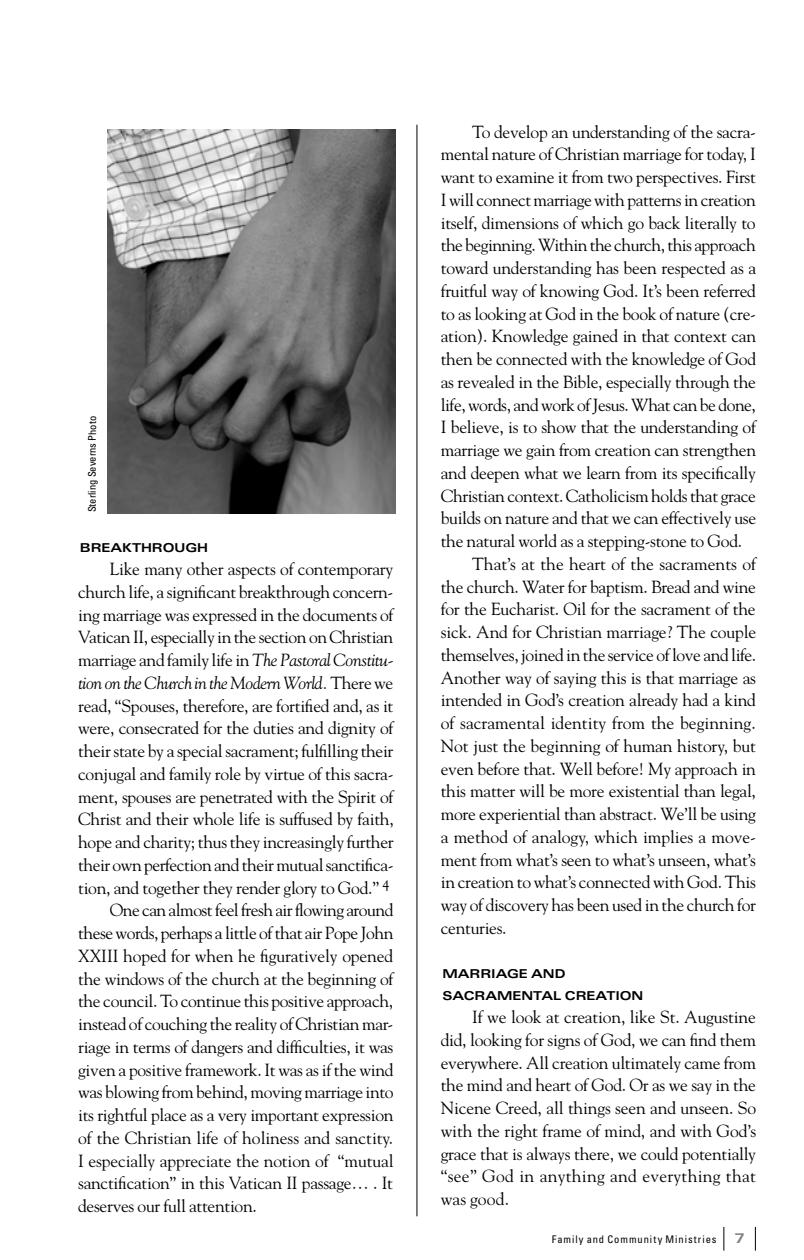
<style>
.page{position:relative;width:804px;height:1260px;background:#fff}
.page>*{position:absolute;margin:0;border:0;box-sizing:border-box;transform-origin:0 0}
.t1{font:17.5px/22.8px "Goudy";letter-spacing:-.015em;color:#000;text-align:justify}
.t2{font:italic 17.5px "Goudy";letter-spacing:-.025em;color:#000}
.t3{font:700 expanded 14px "Univers";color:#808285}
.t4{font:700 expanded 12.25px/22.8px "Univers";letter-spacing:-.005em;color:#000}
.t5{font:condensed 10.5px "Univers";letter-spacing:.09em;color:#000}
.t6{font:condensed 10.5px "Univers";color:#000}
.s1{font-style:italic}
.s2{font-style:normal}
</style>
<div class="page">
<svg style="left:754px;top:1227px;width:1px;height:24px"></svg>
<svg style="left:723px;top:1227px;width:1px;height:24px"></svg>
<hr style="left:416px;top:125px;width:1px;height:1091px;background:#000">
<img style="left:107px;top:129px;width:288px;height:384px">
<p class="t6" style="left:86px;top:512px;width:98px;rotate:-90deg">Sterling Severns Photo</p>
<p class="t4" style="left:80px;top:536px;width:129px">BREAKTHROUGH</p>
<p class="t1" style="left:110px;top:557px;width:285px">Like many other aspects of contemporary</p>
<p class="t1" style="left:78px;top:580px;width:316px">church life, a significant breakthrough concern-</p>
<p class="t1" style="left:78px;top:603px;width:316px">ing marriage was expressed in the documents of</p>
<p class="t1" style="left:78px;top:625px;width:316px">Vatican II, especially in the section on Christian</p>
<p class="t1" style="left:78px;top:648px;width:317px">marriage and family life in <span class="s1">The Pastoral Constitu-</span></p>
<p class="t2" style="left:78px;top:672px;width:316px">tion on the Church in the Modern World. <span class="s2">There we</span></p>
<p class="t1" style="left:78px;top:694px;width:316px">read, “Spouses, therefore, are fortified and, as it</p>
<p class="t1" style="left:78px;top:716px;width:316px">were, consecrated for the duties and dignity of</p>
<p class="t1" style="left:78px;top:739px;width:316px">their state by a special sacrament; fulfilling their</p>
<p class="t1" style="left:78px;top:762px;width:317px">conjugal and family role by virtue of this sacra-</p>
<p class="t1" style="left:78px;top:785px;width:316px">ment, spouses are penetrated with the Spirit of</p>
<p class="t1" style="left:78px;top:807px;width:317px">Christ and their whole life is suffused by faith,</p>
<p class="t1" style="left:78px;top:830px;width:317px">hope and charity; thus they increasingly further</p>
<p class="t1" style="left:78px;top:853px;width:317px">their own perfection and their mutual sanctifica-</p>
<p class="t1" style="left:78px;top:876px;width:312px">tion, and together they render glory to God.” <sup>4</sup></p>
<p class="t1" style="left:110px;top:898px;width:285px">One can almost feel fresh air flowing around</p>
<p class="t1" style="left:78px;top:921px;width:316px">these words, perhaps a little of that air Pope John</p>
<p class="t1" style="left:78px;top:944px;width:316px">XXIII hoped for when he figuratively opened</p>
<p class="t1" style="left:78px;top:967px;width:316px">the windows of the church at the beginning of</p>
<p class="t1" style="left:78px;top:989px;width:316px">the council. To continue this positive approach,</p>
<p class="t1" style="left:78px;top:1012px;width:316px">instead of couching the reality of Christian mar-</p>
<p class="t1" style="left:78px;top:1035px;width:317px">riage in terms of dangers and difficulties, it was</p>
<p class="t1" style="left:78px;top:1058px;width:317px">given a positive framework. It was as if the wind</p>
<p class="t1" style="left:78px;top:1080px;width:317px">was blowing from behind, moving marriage into</p>
<p class="t1" style="left:78px;top:1103px;width:317px">its rightful place as a very important expression</p>
<p class="t1" style="left:78px;top:1126px;width:316px">of the Christian life of holiness and sanctity.</p>
<p class="t1" style="left:78px;top:1149px;width:317px">I especially appreciate the notion of “mutual</p>
<p class="t1" style="left:78px;top:1171px;width:316px">sanctification” in this Vatican II passage… . It</p>
<p class="t1" style="left:78px;top:1194px;width:180px">deserves our full attention.</p>
<p class="t1" style="left:472px;top:120px;width:285px">To develop an understanding of the sacra-</p>
<p class="t1" style="left:440px;top:142px;width:316px">mental nature of Christian marriage for today, I</p>
<p class="t1" style="left:440px;top:165px;width:316px">want to examine it from two perspectives. First</p>
<p class="t1" style="left:440px;top:188px;width:316px">I will connect marriage with patterns in creation</p>
<p class="t1" style="left:440px;top:211px;width:316px">itself, dimensions of which go back literally to</p>
<p class="t1" style="left:440px;top:233px;width:316px">the beginning. Within the church, this approach</p>
<p class="t1" style="left:440px;top:256px;width:317px">toward understanding has been respected as a</p>
<p class="t1" style="left:440px;top:279px;width:316px">fruitful way of knowing God. It’s been referred</p>
<p class="t1" style="left:440px;top:302px;width:316px">to as looking at God in the book of nature (cre-</p>
<p class="t1" style="left:440px;top:324px;width:317px">ation). Knowledge gained in that context can</p>
<p class="t1" style="left:440px;top:347px;width:317px">then be connected with the knowledge of God</p>
<p class="t1" style="left:440px;top:370px;width:317px">as revealed in the Bible, especially through the</p>
<p class="t1" style="left:440px;top:393px;width:316px">life, words, and work of Jesus. What can be done,</p>
<p class="t1" style="left:440px;top:415px;width:316px">I believe, is to show that the understanding of</p>
<p class="t1" style="left:440px;top:438px;width:317px">marriage we gain from creation can strengthen</p>
<p class="t1" style="left:440px;top:461px;width:316px">and deepen what we learn from its specifically</p>
<p class="t1" style="left:440px;top:484px;width:317px">Christian context. Catholicism holds that grace</p>
<p class="t1" style="left:440px;top:506px;width:317px">builds on nature and that we can effectively use</p>
<p class="t1" style="left:440px;top:529px;width:303px">the natural world as a stepping-stone to God.</p>
<p class="t1" style="left:472px;top:552px;width:285px">That’s at the heart of the sacraments of</p>
<p class="t1" style="left:440px;top:575px;width:316px">the church. Water for baptism. Bread and wine</p>
<p class="t1" style="left:440px;top:597px;width:316px">for the Eucharist. Oil for the sacrament of the</p>
<p class="t1" style="left:440px;top:620px;width:317px">sick. And for Christian marriage? The couple</p>
<p class="t1" style="left:440px;top:643px;width:317px">themselves, joined in the service of love and life.</p>
<p class="t1" style="left:440px;top:666px;width:316px">Another way of saying this is that marriage as</p>
<p class="t1" style="left:440px;top:688px;width:316px">intended in God’s creation already had a kind</p>
<p class="t1" style="left:440px;top:711px;width:316px">of sacramental identity from the beginning.</p>
<p class="t1" style="left:440px;top:734px;width:316px">Not just the beginning of human history, but</p>
<p class="t1" style="left:440px;top:757px;width:316px">even before that. Well before! My approach in</p>
<p class="t1" style="left:440px;top:779px;width:316px">this matter will be more existential than legal,</p>
<p class="t1" style="left:440px;top:802px;width:316px">more experiential than abstract. We’ll be using</p>
<p class="t1" style="left:440px;top:825px;width:316px">a method of analogy, which implies a move-</p>
<p class="t1" style="left:440px;top:848px;width:317px">ment from what’s seen to what’s unseen, what’s</p>
<p class="t1" style="left:440px;top:870px;width:316px">in creation to what’s connected with God. This</p>
<p class="t1" style="left:440px;top:893px;width:316px">way of discovery has been used in the church for</p>
<p class="t1" style="left:440px;top:916px;width:67px">centuries.</p>
<p class="t4" style="left:442px;top:962px;width:202px">MARRIAGE AND<br>SACRAMENTAL CREATION</p>
<p class="t1" style="left:440px;top:1005px;width:317px;text-indent:32px">If we look at creation, like St. Augustine did, looking for signs of God, we can find them everywhere. All creation ultimately came from the mind and heart of God. Or as we say in the Nicene Creed, all things seen and unseen. So with the right frame of mind, and with God’s grace that is always there, we could potentially “see” God in anything and everything that was good.</p>
<p class="t5" style="left:551px;top:1233px;width:166px">Family and Community Ministries</p>
<p class="t3" style="left:734px;top:1230px;width:12px">7</p>
</div>
